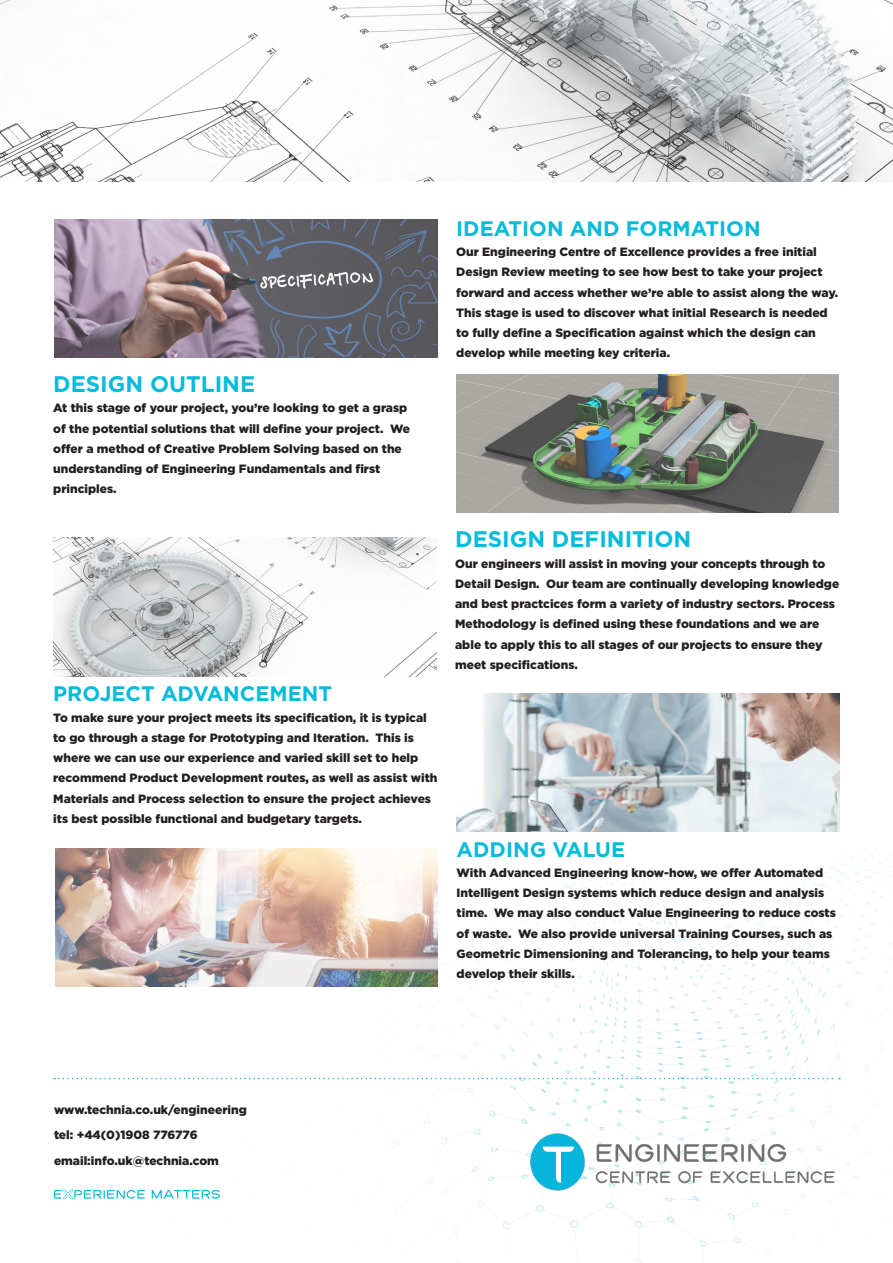
<style>
.page{position:relative;width:893px;height:1263px;background:#fff}
.page>*{position:absolute;margin:0;border:0;box-sizing:border-box;transform-origin:0 0}
.Outro{font:700 22.5px "Gotham";color:#07bbda}
.Outro-2{font:700 21px "Gotham";color:#07bbda}
.Outro-3{font:900 12px/20.2px "Gotham";color:#231f20}
.call_out_box_special{font:900 12px/20.2px "Gotham";color:#231f20}
.Small_copy{font:900 12px/20.2px "Gotham";color:#231f20}
</style>
<div class="page">
<img style="left:53px;top:676px;width:840px;height:587px">
<svg style="left:54px;top:1078px;width:786px;height:1px"></svg>
<svg style="left:54px;top:1189px;width:91px;height:10px"></svg>
<svg style="left:152px;top:1190px;width:68px;height:9px"></svg>
<img style="left:55px;top:219px;width:382px;height:138px">
<img style="left:457px;top:374px;width:382px;height:138px">
<img style="left:53px;top:538px;width:384px;height:138px">
<img style="left:457px;top:693px;width:383px;height:138px">
<img style="left:55px;top:848px;width:382px;height:138px">
<img style="left:0;top:0;width:893px;height:181px">
<img style="left:515px;top:1118px;width:324px;height:81px">
<p class="Outro" style="left:53px;top:369px;width:203px">DESIGN OUTLINE</p>
<p class="call_out_box_special" style="left:53px;top:398px;width:358px">At this stage of your project, you’re looking to get a grasp of the potential solutions that will define your project. We offer a method of Creative Problem Solving based on the understanding of Engineering Fundamentals and first principles.</p>
<p class="Outro-2" style="left:53px;top:680px;width:280px">PROJECT ADVANCEMENT</p>
<p class="Outro-3" style="left:53px;top:707px;width:386px">To make sure your project meets its specification, it is typical to go through a stage for Prototyping and Iteration. This is where we can use our experience and varied skill set to help recommend Product Development routes, as well as assist with Materials and Process selection to ensure the project achieves its best possible functional and budgetary targets.</p>
<p class="Outro-2" style="left:456px;top:214px;width:306px">IDEATION AND FORMATION</p>
<p class="Small_copy" style="left:456px;top:241px;width:384px">Our Engineering Centre of Excellence provides a free initial Design Review meeting to see how best to take your project forward and access whether we’re able to assist along the way.<br>This stage is used to discover what initial Research is needed to fully define a Specification against which the design can develop while meeting key criteria.</p>
<p class="Outro" style="left:455px;top:524px;width:238px">DESIGN DEFINITION</p>
<p class="call_out_box_special" style="left:455px;top:553px;width:386px">Our engineers will assist in moving your concepts through to Detail Design. Our team are continually developing knowledge and best practcices form a variety of industry sectors. Process Methodology is defined using these foundations and we are able to apply this to all stages of our projects to ensure they meet specifications.</p>
<p class="Outro-2" style="left:457px;top:835px;width:170px">ADDING VALUE</p>
<p class="Outro-3" style="left:457px;top:862px;width:381px">With Advanced Engineering know-how, we offer Automated Intelligent Design systems which reduce design and analysis time. We may also conduct Value Engineering to reduce costs of waste. We also provide universal Training Courses, such as Geometric Dimensioning and Tolerancing, to help your teams develop their skills.</p>
<p class="Small_copy" style="left:54px;top:1099px;width:194px">www.technia.co.uk/engineering</p>
<p class="Small_copy" style="left:54px;top:1125px;width:145px">tel: +44(0)1908 776776</p>
<p class="Small_copy" style="left:54px;top:1150px;width:166px">email:info.uk@technia.com</p>
</div>
